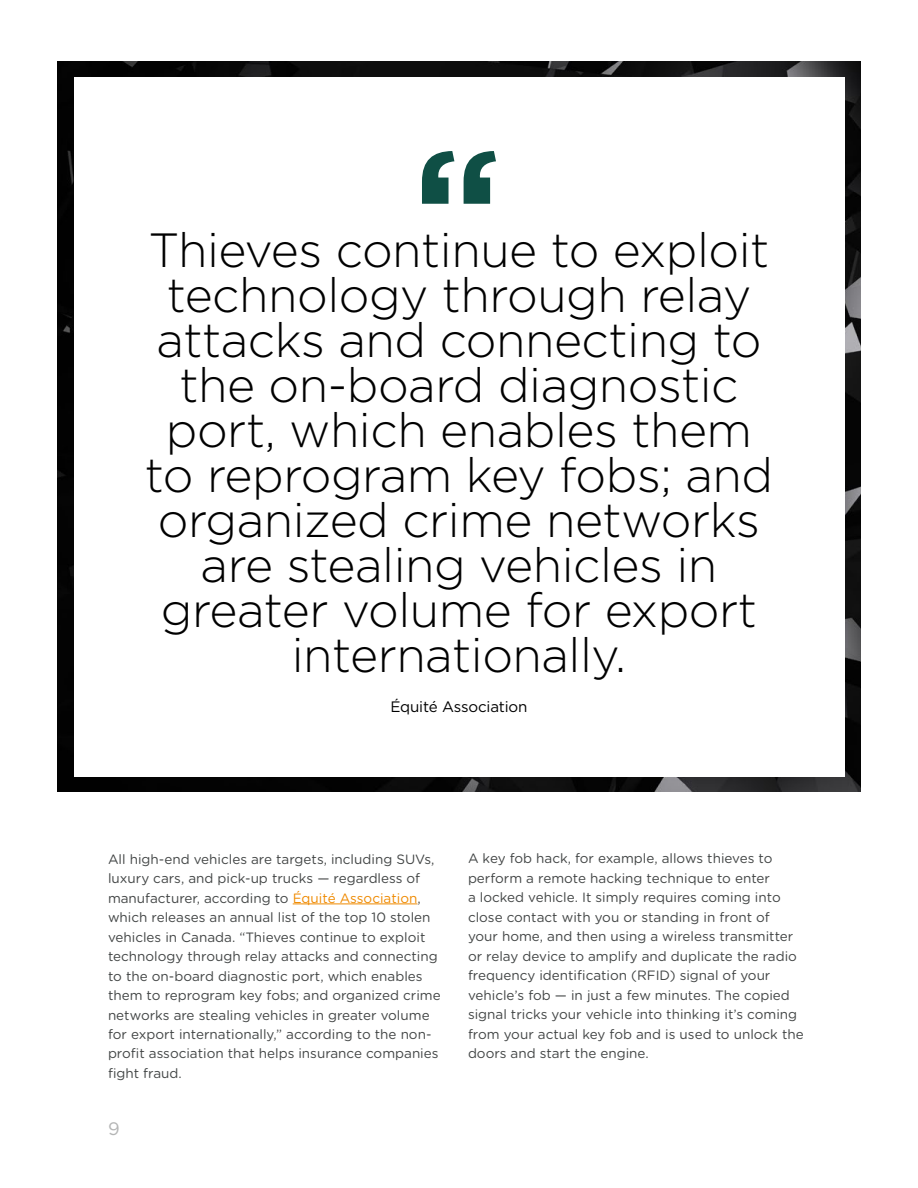
<style>
.page{position:relative;width:918px;height:1188px;background:#fff}
.page>*{position:absolute;margin:0;border:0;box-sizing:border-box;transform-origin:0 0}
.Call_Outs{font:300 48px/45px "Gotham";letter-spacing:-.01em;color:#000;text-align:center}
.t1{font:18px "Gotham";color:#b4b5b5}
.Call_Outs-2{font:15.15px "Gotham";letter-spacing:-.01em;color:#000}
.Body_Copy_after{font:13.5px/19.5px "Gotham Rounded";color:#424545}
.s1{color:#ef8a00}
</style>
<div class="page">
<img style="left:57px;top:62px;width:804px;height:729px">
<div style="left:74px;top:77px;width:770px;height:699px;background:#fff"></div>
<hr style="left:293px;top:904px;width:124px;height:1px;background:#ef8a00">
<svg style="left:422px;top:151px;width:74px;height:53px"></svg>
<p class="Call_Outs" style="left:145px;top:226px;width:630px">Thieves continue to exploit technology through relay attacks and connecting to the on-board diagnostic port, which enables them to reprogram key fobs; and organized crime networks are stealing vehicles in greater volume for export internationally.</p>
<p class="Call_Outs-2" style="left:390px;top:697px;width:139px">Équité Association</p>
<p class="Body_Copy_after" style="left:108px;top:848px;width:328px">All high-end vehicles are targets, including SUVs, luxury cars, and pick-up trucks — regardless of manufacturer, according to <span class="s1">Équité Association</span>,</p>
<p class="Body_Copy_after" style="left:108px;top:907px;width:334px">which releases an annual list of the top 10 stolen vehicles in Canada. “Thieves continue to exploit technology through relay attacks and connecting to the on-board diagnostic port, which enables them to reprogram key fobs; and organized crime networks are stealing vehicles in greater volume for export internationally,” according to the non&shy;profit association that helps insurance companies fight fraud.</p>
<h2 class="t1" style="left:108px;top:1117px;width:13px">9</h2>
<p class="Body_Copy_after" style="left:468px;top:848px;width:337px">A key fob hack, for example, allows thieves to perform a remote hacking technique to enter<br>a locked vehicle. It simply requires coming into close contact with you or standing in front of<br>your home, and then using a wireless transmitter or relay device to amplify and duplicate the radio frequency identification (RFID) signal of your vehicle’s fob — in just a few minutes. The copied signal tricks your vehicle into thinking it’s coming from your actual key fob and is used to unlock the doors and start the engine.</p>
</div>
